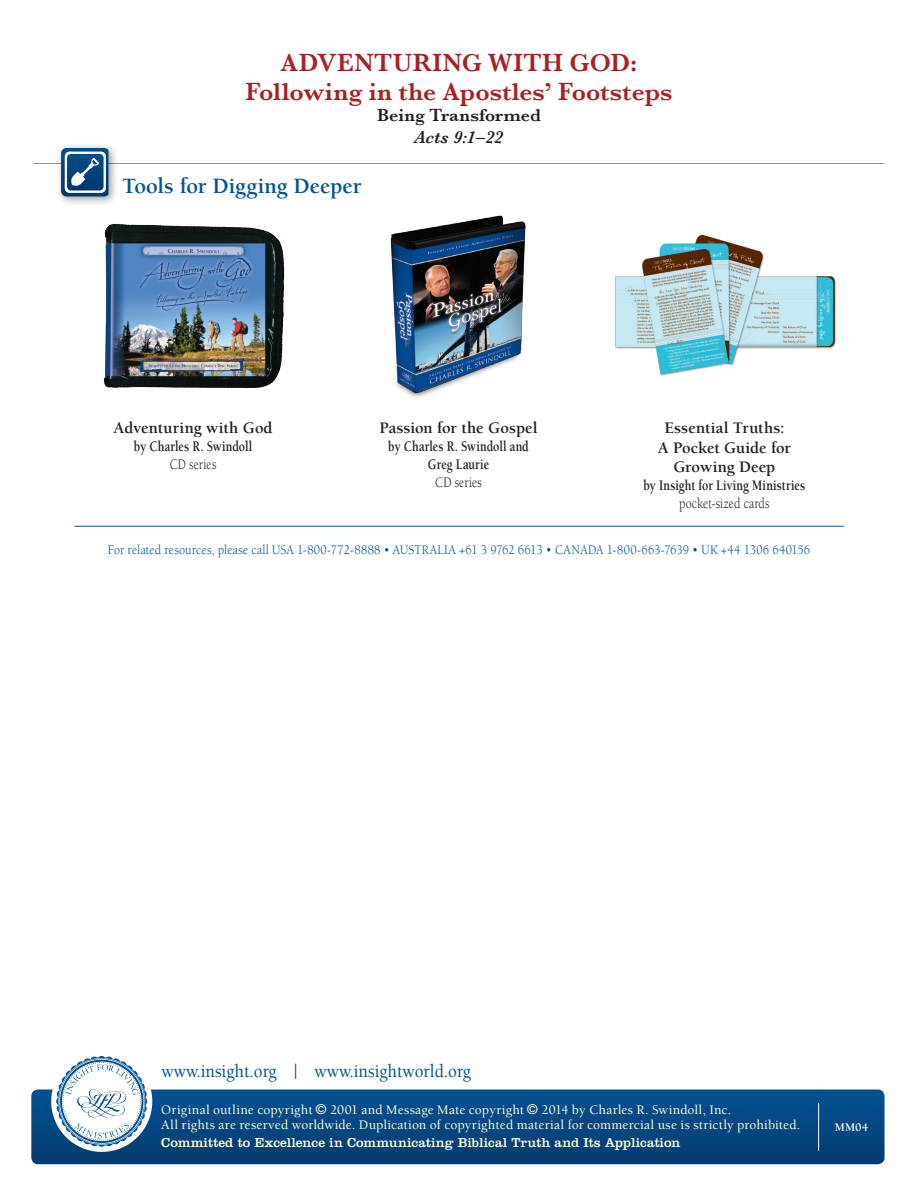
<style>
.page{position:relative;width:918px;height:1188px;background:#fff}
.page>*{position:absolute;margin:0;border:0;box-sizing:border-box;transform-origin:0 0}
.t1{font:600 25.5px/28.5px "Baskerville";letter-spacing:.01em;color:#aa1f22;text-align:center}
.t2{font:700 22.5px "Berkeley";letter-spacing:-.005em;color:#005294}
.t3{font:500 18.9px "Berkeley";color:#005294;scale:.9 1}
.t4{font:600 18px "Baskerville";letter-spacing:.01em;color:#231f20}
.t5{font:italic 600 18px "Baskerville";letter-spacing:.015em;color:#231f20}
.t6{font:700 16.5px/19.5px "Berkeley";color:#231f20;text-align:center}
.t7{font:700 15px/18px "Berkeley";color:#231f20;text-align:center;scale:.8 1}
.t8{font:15px "Berkeley";letter-spacing:.015em;color:#231f20;scale:.8 1}
.t9{font:500 13.5px/15px "Berkeley";letter-spacing:.01em;color:#fffcdc}
.t10{font:13.5px "Berkeley";letter-spacing:.015em;color:#005294;scale:.9 1}
.t11{font:13.5px "Clarendon";letter-spacing:.005em;color:#fffcdc}
.t12{font:700 12px "Berkeley";color:#fff}
</style>
<div class="page">
<div style="left:31px;top:1090px;width:854px;height:74px;background:linear-gradient(to bottom,#015294,#043b6f);border-radius:7px"></div>
<div style="left:51px;top:1051px;width:101px;height:101px;background:#fff;border-radius:50%"></div>
<svg style="left:56px;top:1056px;width:91px;height:91px"></svg>
<hr style="left:818px;top:1103px;width:1px;height:48px;background:#fff">
<hr style="left:34px;top:163px;width:850px;height:1px;background:#939598">
<hr style="left:74px;top:526px;width:770px;height:1px;background:#005294">
<img style="left:390px;top:215px;width:136px;height:182px">
<img style="left:615px;top:234px;width:221px;height:142px">
<img style="left:104px;top:223px;width:181px;height:166px">
<div style="left:56px;top:143px;width:63px;height:64px;background:#231f20;opacity:.45"></div>
<svg style="left:61px;top:148px;width:47px;height:48px"></svg>
<svg style="left:316px;top:1104px;width:10px;height:11px"></svg>
<svg style="left:527px;top:1104px;width:11px;height:11px"></svg>
<h1 class="t1" style="left:246px;top:48px;width:428px">Adventuring with God:<br>Following in the Apostles’ Footsteps</h1>
<h3 class="t4" style="left:377px;top:105px;width:165px">Being Transformed</h3>
<h3 class="t5" style="left:415px;top:126px;width:90px">Acts 9:1–22</h3>
<h2 class="t2" style="left:122px;top:174px;width:241px">Tools for Digging Deeper</h2>
<p class="t6" style="left:113px;top:418px;width:161px">Adventuring with God</p>
<p class="t7" style="left:134px;top:438px;width:150px">by Charles R. Swindoll</p>
<p class="t8" style="left:170px;top:456px;width:60px">CD series</p>
<p class="t6" style="left:380px;top:418px;width:160px">Passion for the Gospel</p>
<p class="t7" style="left:388px;top:438px;width:177px">by Charles R. Swindoll and<br>Greg Laurie</p>
<p class="t8" style="left:435px;top:474px;width:60px">CD series</p>
<p class="t6" style="left:658px;top:418px;width:135px">Essential Truths:<br>A Pocket Guide for<br>Growing Deep</p>
<p class="t7" style="left:643px;top:477px;width:204px">by Insight for Living Ministries</p>
<p class="t8" style="left:679px;top:495px;width:115px">pocket-sized cards</p>
<p class="t10" style="left:108px;top:542px;width:782px">For related resources, please call USA 1-800-772-8888 • AUSTRALIA +61 3 9762 6613 • CANADA 1-800-663-7639 • UK +44 1306 640156</p>
<h3 class="t3" style="left:162px;top:1061px;width:345px">www.insight.org | www.insightworld.org</h3>
<p class="t9" style="left:161px;top:1103px;width:641px;text-indent:380px">2014 by Charles R. Swindoll, Inc.<br>All rights are reserved worldwide. Duplication of copyrighted material for commercial use is strictly prohibited.</p>
<p class="t11" style="left:161px;top:1135px;width:521px">Committed to Excellence in Communicating Biblical Truth and Its Application</p>
<p class="t9" style="left:161px;top:1103px;width:153px">Original outline copyright</p>
<p class="t9" style="left:330px;top:1103px;width:195px">2001 and Message Mate copyright</p>
<p class="t12" style="left:835px;top:1121px;width:35px">MM04</p>
</div>
